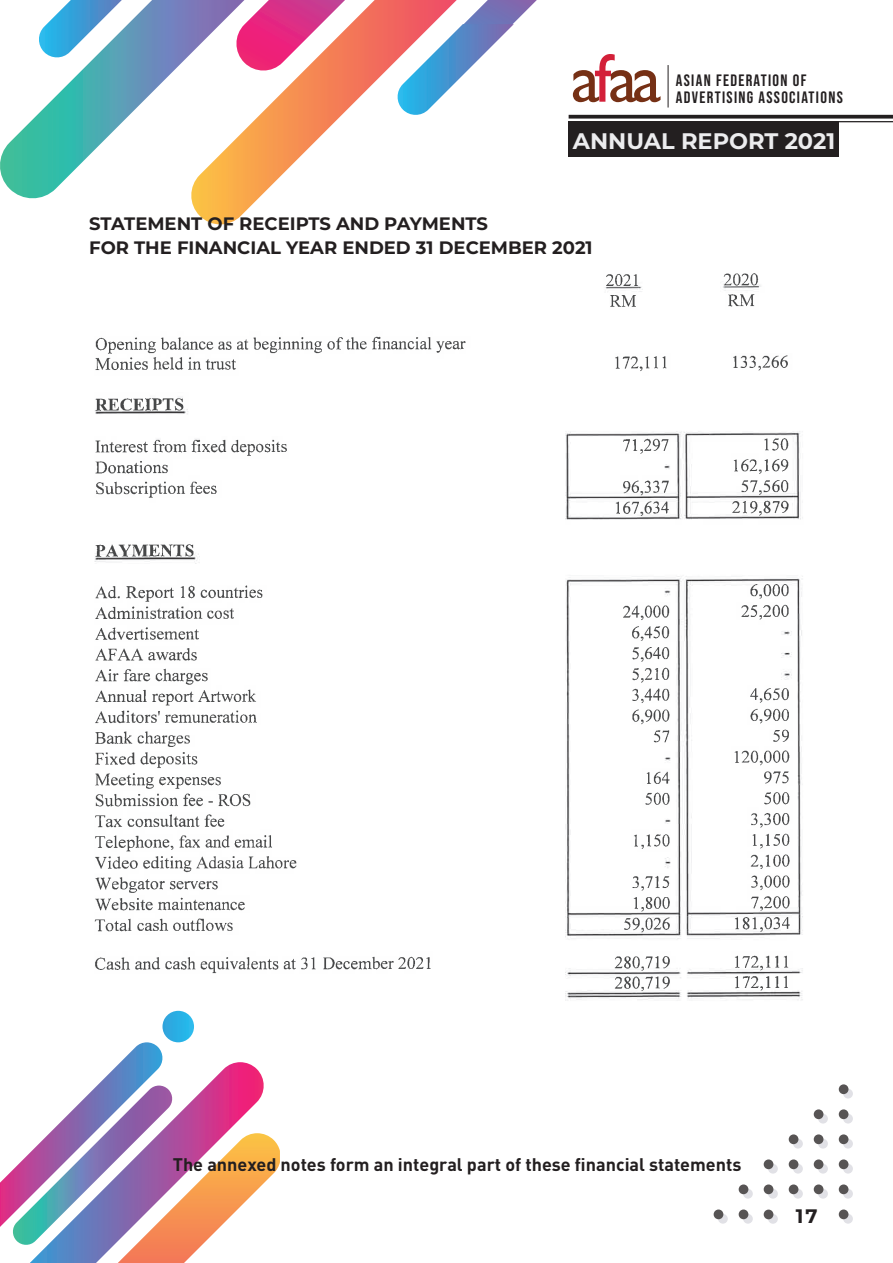
<style>
.page{position:relative;width:893px;height:1263px;background:#fff}
.page>*{position:absolute;margin:0;border:0;box-sizing:border-box;transform-origin:0 0}
.t1{font:700 22.5px "Montserrat";color:#ececee}
.t2{font:700 19.5px "Montserrat";color:#231f20}
.t3{font:700 18px/24px "Montserrat";color:#231f20}
.t4{font:700 18px "DIN";color:#231f20}
.t5{font:16.5px/16.5px "Bebas Neue";letter-spacing:.08em;color:#231f20}
</style>
<div class="page">
<svg style="left:573px;top:54px;width:87px;height:48px"></svg>
<hr style="left:668px;top:65px;width:1px;height:43px;background:#231f20">
<svg style="left:0;top:0;width:188px;height:199px"></svg>
<svg style="left:37px;top:0;width:118px;height:59px"></svg>
<svg style="left:188px;top:0;width:208px;height:225px"></svg>
<svg style="left:234px;top:0;width:144px;height:73px"></svg>
<svg style="left:569px;top:115px;width:324px;height:4px"></svg>
<hr style="left:569px;top:121px;width:324px;height:1px;background:#231f20">
<div style="left:843px;top:1089px;width:10px;height:9px;background:#e1e1e6;border-radius:50%"></div>
<div style="left:818px;top:1114px;width:10px;height:9px;background:#e1e1e6;border-radius:50%"></div>
<div style="left:843px;top:1114px;width:10px;height:9px;background:#e1e1e6;border-radius:50%"></div>
<div style="left:793px;top:1139px;width:10px;height:9px;background:#e1e1e6;border-radius:50%"></div>
<div style="left:818px;top:1139px;width:10px;height:9px;background:#e1e1e6;border-radius:50%"></div>
<div style="left:843px;top:1139px;width:10px;height:9px;background:#e1e1e6;border-radius:50%"></div>
<svg style="left:768px;top:1164px;width:10px;height:9px"></svg>
<svg style="left:768px;top:1189px;width:10px;height:9px"></svg>
<svg style="left:768px;top:1214px;width:10px;height:10px"></svg>
<svg style="left:793px;top:1164px;width:10px;height:9px"></svg>
<svg style="left:793px;top:1189px;width:10px;height:9px"></svg>
<div style="left:818px;top:1164px;width:10px;height:9px;background:#e1e1e6;border-radius:50%"></div>
<svg style="left:818px;top:1189px;width:10px;height:9px"></svg>
<div style="left:843px;top:1164px;width:10px;height:9px;background:#e1e1e6;border-radius:50%"></div>
<svg style="left:743px;top:1189px;width:10px;height:9px"></svg>
<div style="left:843px;top:1189px;width:10px;height:9px;background:#e1e1e6;border-radius:50%"></div>
<svg style="left:718px;top:1214px;width:10px;height:10px"></svg>
<svg style="left:743px;top:1214px;width:10px;height:10px"></svg>
<svg style="left:843px;top:1214px;width:10px;height:10px"></svg>
<div style="left:839px;top:1084px;width:9px;height:10px;background:#575454;border-radius:50%"></div>
<div style="left:814px;top:1109px;width:9px;height:10px;background:#575454;border-radius:50%"></div>
<div style="left:839px;top:1109px;width:9px;height:10px;background:#575454;border-radius:50%"></div>
<div style="left:789px;top:1134px;width:9px;height:10px;background:#575454;border-radius:50%"></div>
<div style="left:814px;top:1134px;width:9px;height:10px;background:#575454;border-radius:50%"></div>
<div style="left:839px;top:1134px;width:9px;height:10px;background:#575454;border-radius:50%"></div>
<div style="left:764px;top:1159px;width:9px;height:10px;background:#575454;border-radius:50%"></div>
<div style="left:764px;top:1184px;width:9px;height:10px;background:#575454;border-radius:50%"></div>
<div style="left:764px;top:1209px;width:9px;height:10px;background:#575454;border-radius:50%"></div>
<div style="left:789px;top:1159px;width:9px;height:10px;background:#575454;border-radius:50%"></div>
<div style="left:789px;top:1184px;width:9px;height:10px;background:#575454;border-radius:50%"></div>
<div style="left:814px;top:1159px;width:9px;height:10px;background:#575454;border-radius:50%"></div>
<div style="left:814px;top:1184px;width:9px;height:10px;background:#575454;border-radius:50%"></div>
<div style="left:839px;top:1159px;width:9px;height:10px;background:#575454;border-radius:50%"></div>
<div style="left:739px;top:1184px;width:9px;height:10px;background:#575454;border-radius:50%"></div>
<div style="left:839px;top:1184px;width:9px;height:10px;background:#575454;border-radius:50%"></div>
<div style="left:714px;top:1209px;width:9px;height:10px;background:#575454;border-radius:50%"></div>
<div style="left:739px;top:1209px;width:9px;height:10px;background:#575454;border-radius:50%"></div>
<div style="left:839px;top:1209px;width:9px;height:10px;background:#575454;border-radius:50%"></div>
<svg style="left:0;top:1011px;width:280px;height:252px"></svg>
<div style="left:569px;top:122px;width:270px;height:35px;background:#231f20"></div>
<svg style="left:396px;top:0;width:141px;height:115px"></svg>
<img style="left:94px;top:273px;width:706px;height:728px">
<p class="t5" style="left:676px;top:72px;width:168px">ASIAN FEDERATION OF<br>ADVERTISING ASSOCIATIONS</p>
<p class="t1" style="left:573px;top:124px;width:264px">ANNUAl REPORT 2021</p>
<p class="t3" style="left:89px;top:211px;width:505px">STATEMENT OF RECEIPTS AND PAYMENTS<br>FOR THE FINANCIAL YEAR ENDED 31 DECEMBER 2021</p>
<p class="t4" style="left:173px;top:1153px;width:570px">The annexed notes form an integral part of these financial statements</p>
<p class="t2" style="left:796px;top:1202px;width:23px">17</p>
</div>
